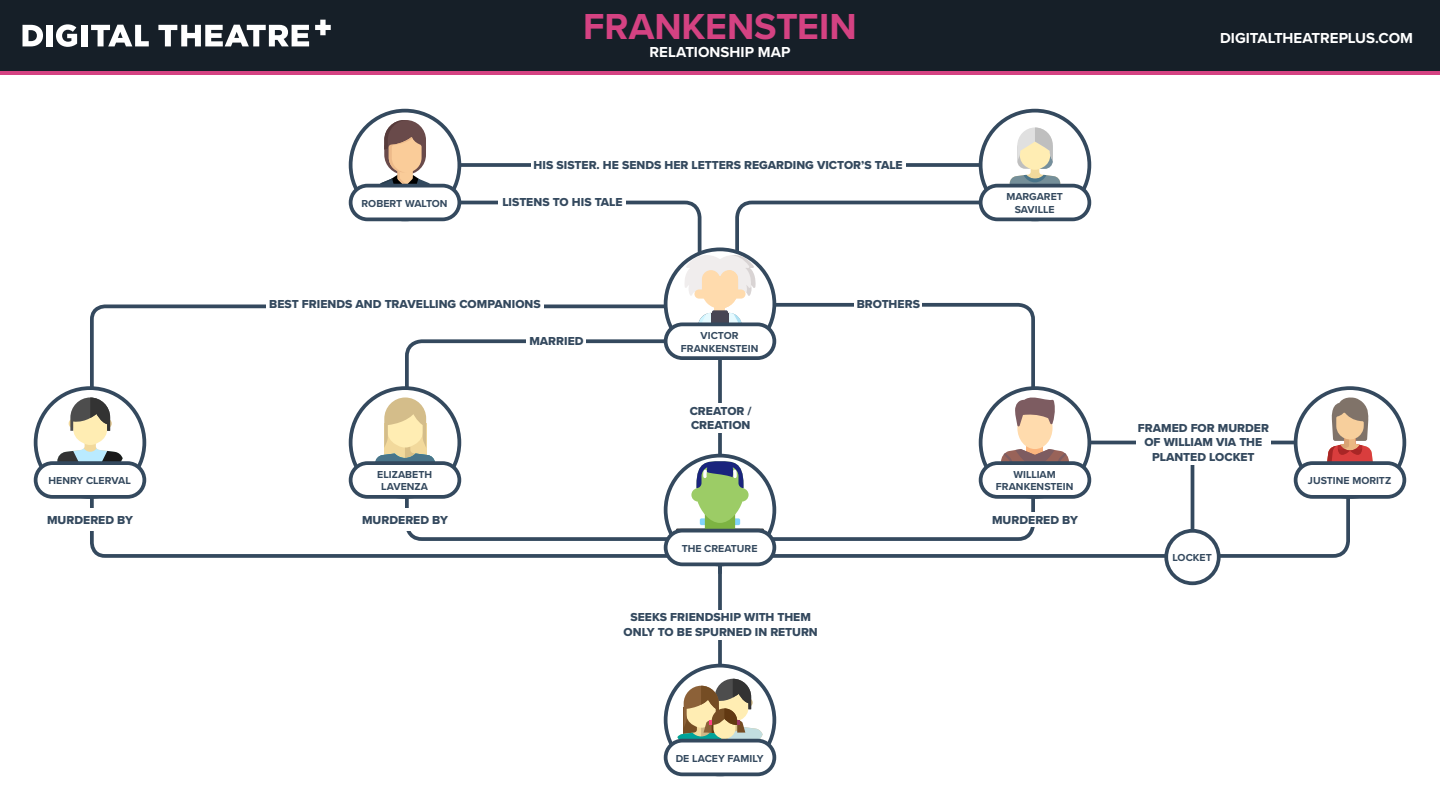
<style>
.page{position:relative;width:1440px;height:810px;background:#fff}
.page>*{position:absolute;margin:0;border:0;box-sizing:border-box;transform-origin:0 0}
.t1{font:700 37.5px "Proxima Nova";letter-spacing:-.005em;color:#d44282}
.t2{font:700 15px "Proxima Nova";color:#fff}
.t3{font:12px/14.4px "Proxima Nova Extrabld";color:#34495e;text-align:center}
.t4{font:700 10.5px/12.6px "Proxima Nova";color:#34495e;text-align:center}
</style>
<div class="page">
<div style="left:0;top:0;width:1440px;height:75px;background:#161f28"></div>
<hr style="left:0;top:71px;width:1440px;height:4px;background:#d44282">
<svg style="left:315px;top:20px;width:16px;height:15px"></svg>
<svg style="left:22px;top:25px;width:21px;height:21px"></svg>
<div style="left:46px;top:25px;width:6px;height:21px;background:#fff"></div>
<svg style="left:56px;top:24px;width:21px;height:23px"></svg>
<div style="left:82px;top:25px;width:6px;height:21px;background:#fff"></div>
<svg style="left:91px;top:25px;width:58px;height:21px"></svg>
<svg style="left:158px;top:25px;width:151px;height:21px"></svg>
<svg style="left:769px;top:476px;width:581px;height:84px"></svg>
<hr style="left:1035px;top:441px;width:315px;height:3px;background:#34495e">
<svg style="left:718px;top:574px;width:4px;height:90px"></svg>
<hr style="left:718px;top:344px;width:4px;height:230px;background:#34495e">
<hr style="left:1191px;top:433px;width:3px;height:141px;background:#34495e">
<svg style="left:717px;top:347px;width:320px;height:196px"></svg>
<svg style="left:90px;top:304px;width:606px;height:256px"></svg>
<svg style="left:666px;top:666px;width:108px;height:108px"></svg>
<svg style="left:677px;top:679px;width:86px;height:60px"></svg>
<div style="left:664px;top:664px;width:112px;height:112px;border:4px solid #34495e;border-radius:50%"></div>
<div style="left:666px;top:741px;width:108px;height:33px;background:#fff;border-radius:17px"></div>
<div style="left:664px;top:739px;width:112px;height:37px;border:4px solid #34495e;border-radius:17px"></div>
<svg style="left:666px;top:456px;width:108px;height:108px"></svg>
<svg style="left:675px;top:461px;width:90px;height:69px"></svg>
<div style="left:664px;top:454px;width:112px;height:112px;border:4px solid #34495e;border-radius:50%"></div>
<div style="left:666px;top:531px;width:108px;height:33px;background:#fff;border-radius:17px"></div>
<div style="left:664px;top:529px;width:112px;height:37px;border:4px solid #34495e;border-radius:17px"></div>
<div style="left:981px;top:388px;width:108px;height:109px;background:#fff;border-radius:50%"></div>
<svg style="left:1001px;top:396px;width:68px;height:65px"></svg>
<div style="left:979px;top:386px;width:112px;height:113px;border:4px solid #34495e;border-radius:50%"></div>
<div style="left:981px;top:463px;width:108px;height:34px;background:#fff;border-radius:17px"></div>
<div style="left:979px;top:461px;width:112px;height:38px;border:4px solid #34495e;border-radius:17px"></div>
<div style="left:1166px;top:531px;width:53px;height:52px;background:#fff;border-radius:50%"></div>
<div style="left:1164px;top:529px;width:57px;height:56px;border:4px solid #34495e;border-radius:50%"></div>
<div style="left:1296px;top:388px;width:108px;height:109px;background:#fff;border-radius:50%"></div>
<svg style="left:1325px;top:396px;width:50px;height:65px"></svg>
<div style="left:1294px;top:386px;width:112px;height:113px;border:4px solid #34495e;border-radius:50%"></div>
<div style="left:1296px;top:463px;width:108px;height:34px;background:#fff;border-radius:17px"></div>
<div style="left:1294px;top:461px;width:112px;height:38px;border:4px solid #34495e;border-radius:17px"></div>
<div style="left:666px;top:324px;width:108px;height:34px;background:#fff;border-radius:17px"></div>
<div style="left:664px;top:322px;width:112px;height:38px;border:4px solid #34495e;border-radius:17px"></div>
<div style="left:349px;top:109px;width:112px;height:112px;border:4px solid #34495e;border-radius:50%"></div>
<div style="left:351px;top:186px;width:108px;height:33px;background:#fff;border-radius:17px"></div>
<div style="left:349px;top:184px;width:112px;height:37px;border:4px solid #34495e;border-radius:17px"></div>
<svg style="left:373px;top:120px;width:687px;height:227px"></svg>
<div style="left:979px;top:109px;width:112px;height:112px;border:4px solid #34495e;border-radius:50%"></div>
<div style="left:981px;top:186px;width:108px;height:33px;background:#fff;border-radius:17px"></div>
<div style="left:979px;top:184px;width:112px;height:37px;border:4px solid #34495e;border-radius:17px"></div>
<div style="left:36px;top:388px;width:108px;height:109px;background:#fff;border-radius:50%"></div>
<svg style="left:57px;top:397px;width:66px;height:64px"></svg>
<div style="left:34px;top:386px;width:112px;height:113px;border:4px solid #34495e;border-radius:50%"></div>
<div style="left:36px;top:463px;width:108px;height:34px;background:#fff;border-radius:17px"></div>
<div style="left:34px;top:461px;width:112px;height:38px;border:4px solid #34495e;border-radius:17px"></div>
<div style="left:351px;top:388px;width:108px;height:109px;background:#fff;border-radius:50%"></div>
<svg style="left:375px;top:397px;width:60px;height:64px"></svg>
<div style="left:349px;top:386px;width:112px;height:113px;border:4px solid #34495e;border-radius:50%"></div>
<div style="left:351px;top:463px;width:108px;height:34px;background:#fff;border-radius:17px"></div>
<div style="left:349px;top:461px;width:112px;height:38px;border:4px solid #34495e;border-radius:17px"></div>
<div style="left:499px;top:190px;width:127px;height:23px;background:#fff"></div>
<div style="left:531px;top:154px;width:375px;height:22px;background:#fff"></div>
<div style="left:266px;top:292px;width:278px;height:23px;background:#fff"></div>
<div style="left:41px;top:508px;width:98px;height:23px;background:#fff"></div>
<div style="left:356px;top:508px;width:98px;height:23px;background:#fff"></div>
<div style="left:967px;top:512px;width:136px;height:15px;background:#fff"></div>
<div style="left:683px;top:403px;width:75px;height:30px;background:#fff"></div>
<div style="left:616px;top:610px;width:210px;height:30px;background:#fff"></div>
<div style="left:526px;top:330px;width:60px;height:22px;background:#fff"></div>
<div style="left:855px;top:292px;width:67px;height:23px;background:#fff"></div>
<div style="left:1136px;top:420px;width:135px;height:45px;background:#fff"></div>
<h1 class="t1" style="left:583px;top:-2px;width:275px">FRANKENSTEIN</h1>
<p class="t2" style="left:650px;top:41px;width:142px">RELATIONSHIP MAP</p>
<p class="t3" style="left:534px;top:158px;width:370px">HIS SISTER. HE SENDS HER LETTERS REGARDING VICTOR’S TALE</p>
<p class="t4" style="left:362px;top:197px;width:88px">ROBERT WALTON</p>
<p class="t4" style="left:1006px;top:190px;width:58px">MARGARET<br>SAVILLE</p>
<p class="t3" style="left:503px;top:194px;width:121px">LISTENS TO HIS TALE</p>
<p class="t3" style="left:269px;top:296px;width:273px">BEST FRIENDS AND TRAVELLING COMPANIONS</p>
<p class="t3" style="left:857px;top:296px;width:65px">BROTHERS</p>
<p class="t3" style="left:529px;top:334px;width:56px">MARRIED</p>
<p class="t4" style="left:681px;top:329px;width:79px">VICTOR<br>FRANKENSTEIN</p>
<p class="t3" style="left:690px;top:404px;width:64px;text-align:left">CREATOR /<br>CREATION</p>
<p class="t4" style="left:48px;top:474px;width:84px">HENRY CLERVAL</p>
<p class="t4" style="left:377px;top:468px;width:56px">ELIZABETH<br>LAVENZA</p>
<p class="t4" style="left:996px;top:468px;width:79px">WILLIAM<br>FRANKENSTEIN</p>
<p class="t3" style="left:47px;top:512px;width:87px">MURDERED BY</p>
<p class="t3" style="left:362px;top:512px;width:87px">MURDERED BY</p>
<p class="t3" style="left:992px;top:512px;width:87px">MURDERED BY</p>
<p class="t4" style="left:682px;top:542px;width:77px">THE CREATURE</p>
<p class="t3" style="left:624px;top:610px;width:196px">SEEKS FRIENDSHIP WITH THEM<br>ONLY TO BE SPURNED IN RETURN</p>
<p class="t4" style="left:676px;top:752px;width:89px">DE LACEY FAMILY</p>
<p class="t2" style="left:1220px;top:27px;width:194px">DIGITALTHEATREPLUS.COM</p>
<p class="t3" style="left:1138px;top:421px;width:133px">FRAMED FOR MURDER<br>OF WILLIAM VIA THE<br>PLANTED LOCKET</p>
<p class="t4" style="left:1172px;top:551px;width:41px">LOCKET</p>
<p class="t4" style="left:1308px;top:474px;width:85px">JUSTINE MORITZ</p>
</div>
